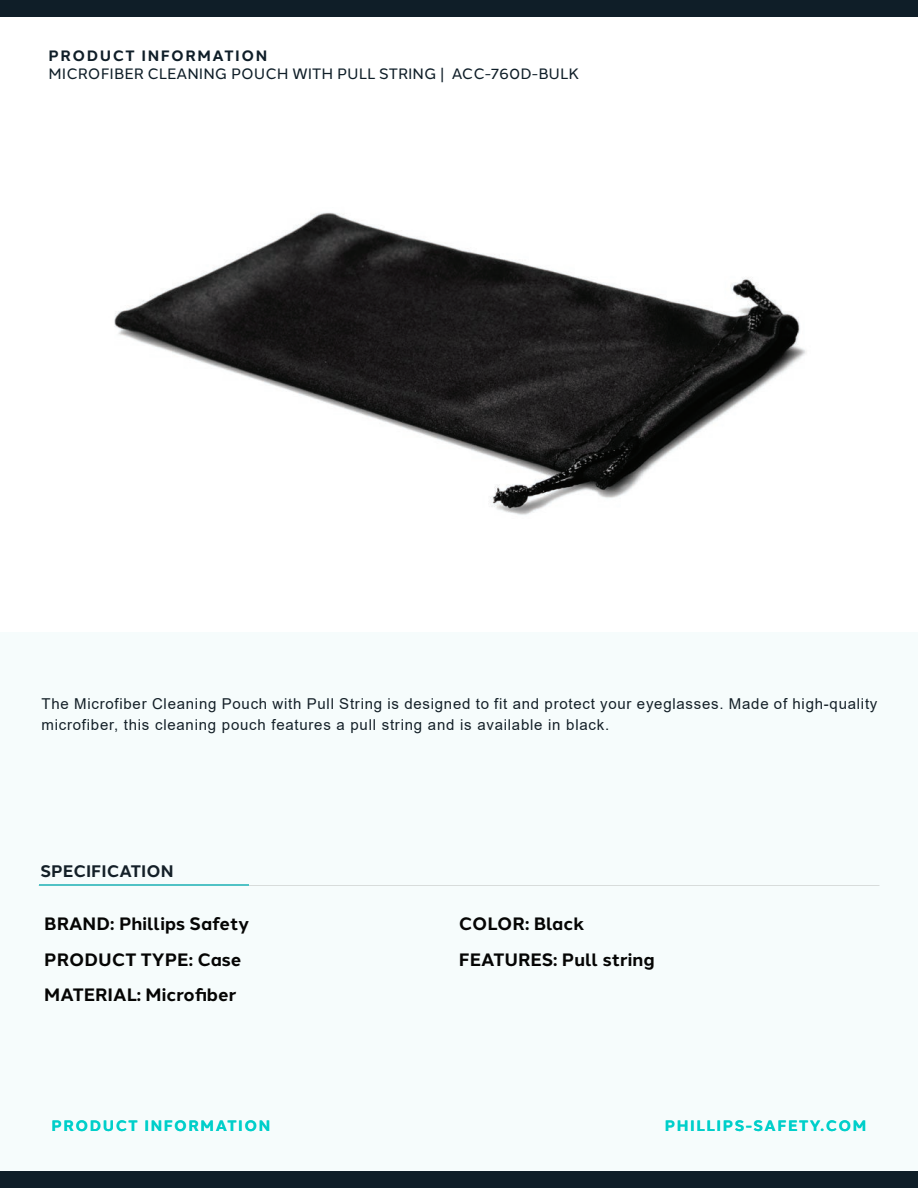
<style>
.page{position:relative;width:918px;height:1188px;background:#fff}
.page>*{position:absolute;margin:0;border:0;box-sizing:border-box;transform-origin:0 0}
.t1{font:700 17.85px/35.8px "Halcom";color:#050504}
.t2{font:700 16.65px "Halcom";color:#142028}
.t3{font:15px/21px "Arial";letter-spacing:.05em;color:#142028}
.t4{font:15px "Halcom";color:#0f1e28}
.t5{font:700 15px "Halcom";letter-spacing:.1em;color:#00cfca}
.t6{font:700 15px "Halcom";letter-spacing:.1em;color:#0f1e28}
</style>
<div class="page">
<div style="left:0;top:632px;width:918px;height:556px;background:#f6fcfc"></div>
<hr style="left:39px;top:884px;width:209px;height:2px;background:#50c2c5">
<div style="left:0;top:1171px;width:918px;height:17px;background:#0f1e28"></div>
<div style="left:0;top:0;width:918px;height:17px;background:#0f1e28"></div>
<img style="left:114px;top:212px;width:693px;height:303px">
<p class="t6" style="left:49px;top:44px;width:220px">PRODUCT INFORMATION</p>
<p class="t4" style="left:49px;top:62px;width:532px">MICROFIBER CLEANING POUCH WITH PULL STRING | ACC-760D-BULK</p>
<p class="t3" style="left:42px;top:693px;width:837px">The Microfiber Cleaning Pouch with Pull String is designed to fit and protect your eyeglasses. Made of high-quality microfiber, this cleaning pouch features a pull string and is available in black.</p>
<p class="t2" style="left:41px;top:858px;width:134px">SPECIFICATION</p>
<p class="t1" style="left:44px;top:904px;width:206px">BRAND: Phillips Safety<br>PRODUCT TYPE: Case<br>MATERIAL: Microfiber</p>
<p class="t1" style="left:459px;top:905px;width:197px">COLOR: Black<br>FEATURES: Pull string</p>
<p class="t5" style="left:52px;top:1114px;width:220px">PRODUCT INFORMATION</p>
<p class="t5" style="left:665px;top:1114px;width:203px">PHILLIPS-SAFETY.COM</p>
</div>
